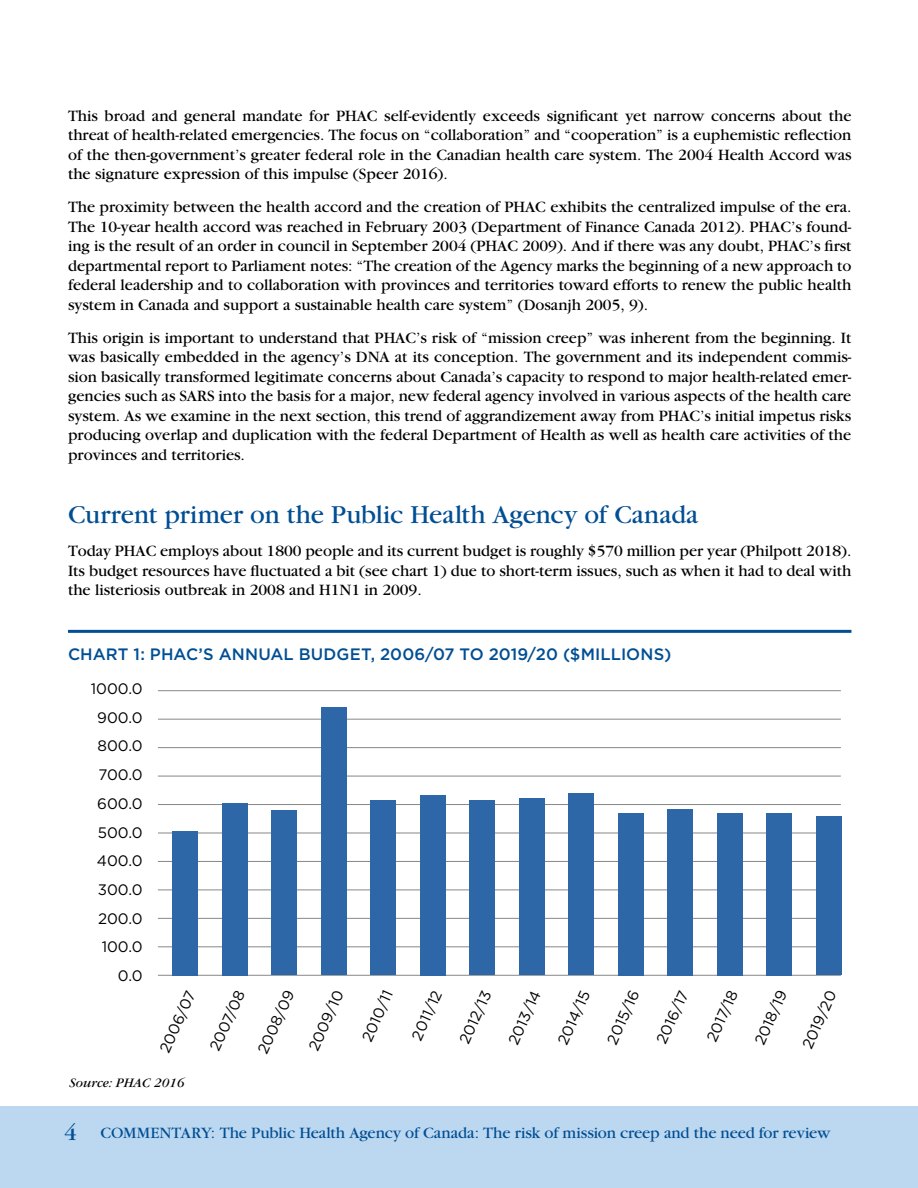
<style>
.page{position:relative;width:918px;height:1188px;background:#fff}
.page>*{position:absolute;margin:0;border:0;box-sizing:border-box;transform-origin:0 0}
.t1{font:27px "Garamond";letter-spacing:-.005em;color:#004e93}
.t2{font:16.5px/19.5px "Garamond";color:#000;text-align:justify}
.t3{font:16.5px "Garamond";letter-spacing:-.01em;color:#004e93}
.t4{font:500 16.5px "Gotham";letter-spacing:.005em;color:#004e93}
.t5{font:15.15px/28.8px "Gotham";color:#000;text-align:right}
.t6{font:italic 13.5px "Garamond";color:#000}
.s1{font-size:24px}
</style>
<div class="page">
<div style="left:0;top:1106px;width:918px;height:82px;background:#bcd7f0"></div>
<hr style="left:68px;top:630px;width:783px;height:3px;background:#004e93">
<hr style="left:158px;top:975px;width:683px;height:1px;background:#868787">
<hr style="left:158px;top:946px;width:683px;height:1px;background:#868787">
<hr style="left:158px;top:918px;width:683px;height:1px;background:#868787">
<hr style="left:158px;top:890px;width:683px;height:1px;background:#868787">
<hr style="left:158px;top:861px;width:683px;height:1px;background:#868787">
<hr style="left:158px;top:833px;width:683px;height:1px;background:#868787">
<hr style="left:158px;top:804px;width:683px;height:1px;background:#868787">
<hr style="left:158px;top:776px;width:683px;height:1px;background:#868787">
<hr style="left:158px;top:747px;width:683px;height:1px;background:#868787">
<hr style="left:158px;top:719px;width:683px;height:1px;background:#868787">
<hr style="left:158px;top:690px;width:683px;height:1px;background:#868787">
<div style="left:173px;top:831px;width:25px;height:144px;background:#2e67a8"></div>
<div style="left:222px;top:803px;width:25px;height:172px;background:#2e67a8"></div>
<div style="left:272px;top:810px;width:25px;height:165px;background:#2e67a8"></div>
<div style="left:321px;top:708px;width:25px;height:267px;background:#2e67a8"></div>
<div style="left:371px;top:800px;width:25px;height:175px;background:#2e67a8"></div>
<div style="left:420px;top:795px;width:25px;height:180px;background:#2e67a8"></div>
<div style="left:470px;top:800px;width:25px;height:175px;background:#2e67a8"></div>
<div style="left:519px;top:799px;width:25px;height:176px;background:#2e67a8"></div>
<div style="left:569px;top:794px;width:25px;height:181px;background:#2e67a8"></div>
<div style="left:618px;top:813px;width:25px;height:162px;background:#2e67a8"></div>
<div style="left:668px;top:809px;width:25px;height:166px;background:#2e67a8"></div>
<div style="left:717px;top:813px;width:25px;height:162px;background:#2e67a8"></div>
<div style="left:767px;top:813px;width:25px;height:162px;background:#2e67a8"></div>
<div style="left:816px;top:817px;width:25px;height:158px;background:#2e67a8"></div>
<p class="t2" style="left:68px;top:106px;width:785px">This broad and general mandate for PHAC self-evidently exceeds significant yet narrow concerns about the threat of health-related emergencies. The focus on “collaboration” and “cooperation” is a euphemistic reflection of the then-government’s greater federal role in the Canadian health care system. The 2004 Health Accord was the signature expression of this impulse (Speer 2016).</p>
<p class="t2" style="left:68px;top:197px;width:785px">The proximity between the health accord and the creation of PHAC exhibits the centralized impulse of the era.<br>The 10-year health accord was reached in February 2003 (Department of Finance Canada 2012). PHAC’s found&shy;ing is the result of an order in council in September 2004 (PHAC 2009). And if there was any doubt, PHAC’s first departmental report to Parliament notes: “The creation of the Agency marks the beginning of a new approach to federal leadership and to collaboration with provinces and territories toward efforts to renew the public health system in Canada and support a sustainable health care system” (Dosanjh 2005, 9).</p>
<p class="t2" style="left:68px;top:328px;width:785px">This origin is important to understand that PHAC’s risk of “mission creep” was inherent from the beginning. It was basically embedded in the agency’s DNA at its conception. The government and its independent commis&shy;sion basically transformed legitimate concerns about Canada’s capacity to respond to major health-related emer&shy;gencies such as SARS into the basis for a major, new federal agency involved in various aspects of the health care system. As we examine in the next section, this trend of aggrandizement away from PHAC’s initial impetus risks producing overlap and duplication with the federal Department of Health as well as health care activities of the provinces and territories.</p>
<h1 class="t1" style="left:68px;top:501px;width:632px">Current primer on the Public Health Agency of Canada</h1>
<p class="t2" style="left:68px;top:542px;width:785px">Today PHAC employs about 1800 people and its current budget is roughly $570 million per year (Philpott 2018).<br>Its budget resources have fluctuated a bit (see chart 1) due to short-term issues, such as when it had to deal with the listeriosis outbreak in 2008 and H1N1 in 2009.</p>
<p class="t4" style="left:68px;top:645px;width:605px">CHART 1: PHAC’S ANNUAL BUDGET, 2006/07 TO 2019/20 ($MILLIONS)</p>
<p class="t5" style="left:91px;top:674px;width:53px">1000.0<br>900.0<br>800.0<br>700.0<br>600.0<br>500.0<br>400.0<br>300.0<br>200.0<br>100.0<br>0.0</p>
<p class="t5" style="left:151px;top:1046px;width:68px;rotate:-66deg">2006/07</p>
<p class="t5" style="left:201px;top:1044px;width:66px;rotate:-66deg">2007/08</p>
<p class="t5" style="left:249px;top:1047px;width:70px;rotate:-66deg">2008/09</p>
<p class="t5" style="left:300px;top:1044px;width:66px;rotate:-66deg">2009/10</p>
<p class="t5" style="left:353px;top:1035px;width:56px;rotate:-66deg">2010/11</p>
<p class="t5" style="left:403px;top:1034px;width:55px;rotate:-66deg">2011/12</p>
<p class="t5" style="left:450px;top:1037px;width:58px;rotate:-66deg">2012/13</p>
<p class="t5" style="left:499px;top:1038px;width:59px;rotate:-66deg">2013/14</p>
<p class="t5" style="left:549px;top:1038px;width:59px;rotate:-66deg">2014/15</p>
<p class="t5" style="left:598px;top:1037px;width:59px;rotate:-66deg">2015/16</p>
<p class="t5" style="left:647px;top:1037px;width:59px;rotate:-66deg">2016/17</p>
<p class="t5" style="left:698px;top:1035px;width:56px;rotate:-66deg">2017/18</p>
<p class="t5" style="left:746px;top:1038px;width:59px;rotate:-66deg">2018/19</p>
<p class="t5" style="left:793px;top:1042px;width:63px;rotate:-66deg">2019/20</p>
<p class="t6" style="left:70px;top:1076px;width:116px">Source: PHAC 2016</p>
<p class="t3" style="left:64px;top:1125px;width:768px"><span class="s1">4</span> COMMENTARY: The Public Health Agency of Canada: The risk of mission creep and the need for review</p>
</div>
